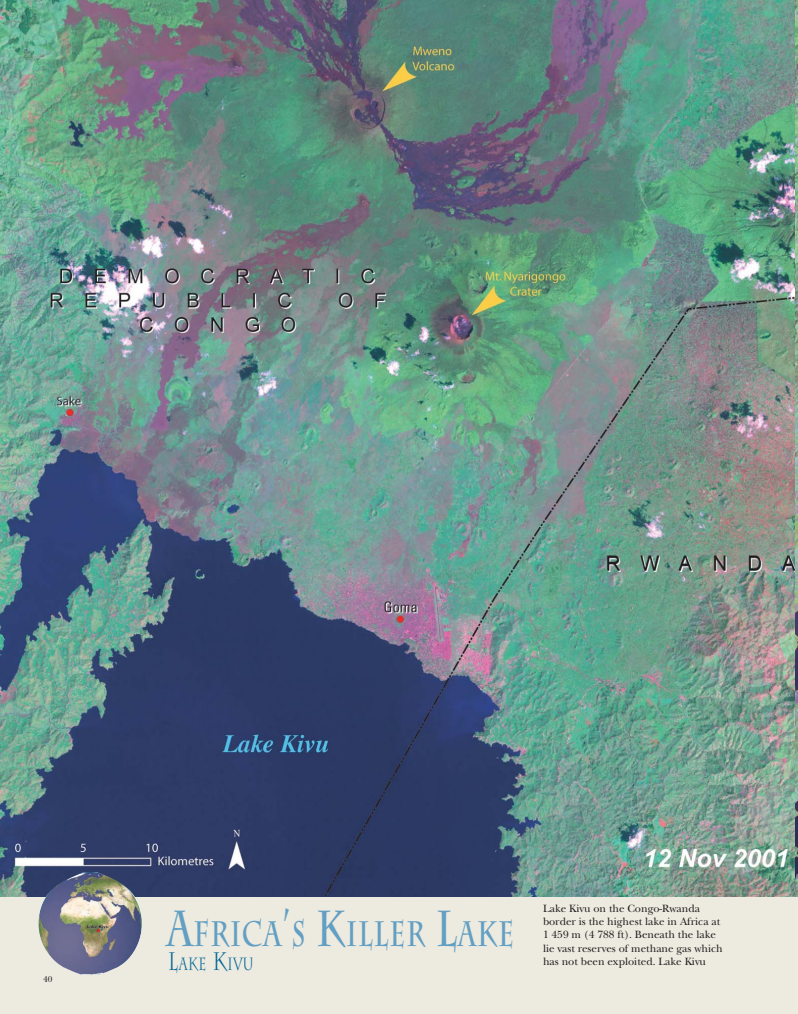
<style>
.page{position:relative;width:798px;height:1014px;background:#fff}
.page>*{position:absolute;margin:0;border:0;box-sizing:border-box;transform-origin:0 0}
.t1{font:700 35.3px "Charlemagne";letter-spacing:.035em;color:#629fc3;scale:.71 1}
.t2{font:17.6px "Charlemagne";letter-spacing:.035em;color:#006594;scale:.71 1}
.t3{font:11px/13.2px "New Baskerville";color:#231f20}
.t4{font:9px "New Baskerville";color:#231f20}
.s1{font-size:50.4px}
.s2{font-size:25.2px}
</style>
<div class="page">
<div style="left:0;top:0;width:795px;height:1014px;background:#edeae0"></div>
<hr style="left:795px;top:0;width:3px;height:1014px;background:#edeae0">
<img style="left:0;top:0;width:798px;height:896px">
<img style="left:39px;top:873px;width:102px;height:102px">
<p class="t4" style="left:43px;top:975px;width:11px">40</p>
<h1 class="t1" style="left:167px;top:913px;width:490px"><span class="s1">A</span>FRICA<span class="s1">’</span>S <span class="s1">K</span>ILLER <span class="s1">L</span>AKE</h1>
<h2 class="t2" style="left:168px;top:953px;width:122px"><span class="s2">L</span>AKE <span class="s2">K</span>IVU</h2>
<p class="t3" style="left:543px;top:903px;width:181px">Lake Kivu on the Congo-Rwanda border is the highest lake in Africa at 1 459 m (4 788 ft). Beneath the lake lie vast reserves of methane gas which has not been exploited. Lake Kivu</p>
</div>
